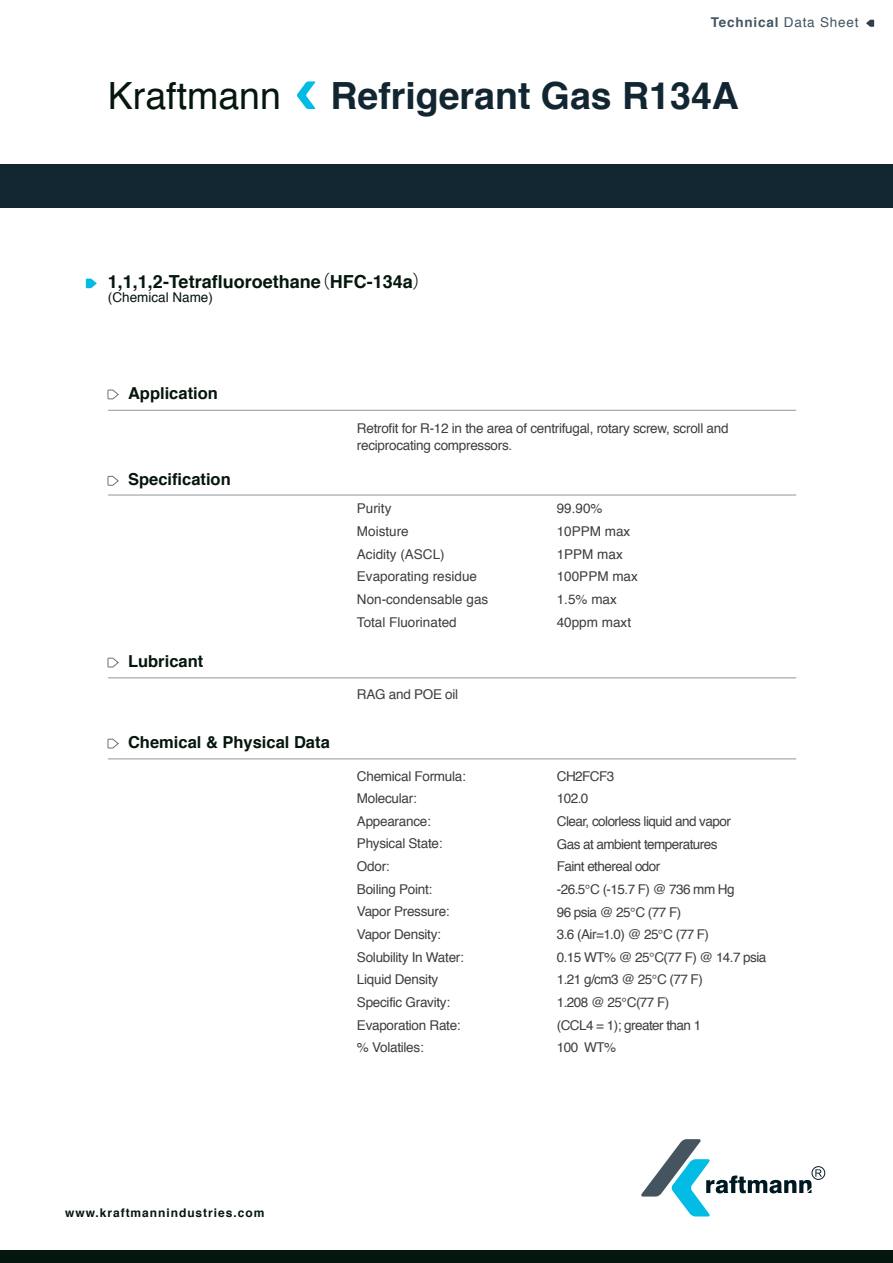
<style>
.page{position:relative;width:893px;height:1263px;background:#fff}
.page>*{position:absolute;margin:0;border:0;box-sizing:border-box;transform-origin:0 0}
.t1{font:700 37.5px "Helvetica";color:#122632}
.t2{font:37.5px "Helvetica";color:#05170c}
.t3{font:700 18px "Helvetica";color:#05170c}
.t4{font:700 16.5px "Helvetica";color:#05170c}
.t5{font:13.5px/22.6px "Helvetica";letter-spacing:-.02em;color:#3e3e3f}
.t6{font:13.5px/22.6px "Helvetica";letter-spacing:-.04em;color:#3e3e3f}
.t7{font:13.5px/22.6px "Helvetica";color:#3e3e3f}
.t8{font:700 13.5px "Helvetica";letter-spacing:.06em;color:#425662}
.t9{font:13.5px "Helvetica";color:#05170c}
.t10{font:700 12px "Helvetica";letter-spacing:.08em;color:#05170c}
.s1{font-weight:400}
.s2{font-family:"Koz Go Pro";font-weight:400}
</style>
<div class="page">
<svg style="left:641px;top:1139px;width:184px;height:77px"></svg>
<hr style="left:108px;top:678px;width:688px;height:1px;background:#939598">
<hr style="left:108px;top:410px;width:688px;height:1px;background:#939598">
<hr style="left:108px;top:495px;width:688px;height:1px;background:#939598">
<svg style="left:86px;top:279px;width:11px;height:9px"></svg>
<svg style="left:107px;top:389px;width:12px;height:11px"></svg>
<svg style="left:107px;top:475px;width:12px;height:11px"></svg>
<svg style="left:107px;top:657px;width:12px;height:11px"></svg>
<hr style="left:108px;top:759px;width:688px;height:1px;background:#939598">
<svg style="left:107px;top:738px;width:12px;height:11px"></svg>
<div style="left:0;top:1250px;width:893px;height:13px;background:#05170c"></div>
<svg style="left:297px;top:81px;width:19px;height:28px"></svg>
<div style="left:0;top:164px;width:893px;height:44px;background:#122632"></div>
<svg style="left:866px;top:20px;width:8px;height:7px"></svg>
<p class="t8" style="left:711px;top:11px;width:149px">Technical <span class="s1">Data Sheet</span></p>
<h1 class="t2" style="left:108px;top:67px;width:174px">Kraftmann</h1>
<h1 class="t1" style="left:330px;top:65px;width:410px">Refrigerant Gas R134A</h1>
<h2 class="t3" style="left:108px;top:267px;width:324px">1,1,1,2-Tetrafluoroethane<span class="s2">（</span>HFC-134a<span class="s2">）</span></h2>
<p class="t9" style="left:108px;top:287px;width:107px">(Chemical Name)</p>
<p class="t4" style="left:128px;top:380px;width:91px">Application</p>
<p class="t4" style="left:128px;top:466px;width:104px">Specification</p>
<p class="t4" style="left:128px;top:648px;width:77px">Lubricant</p>
<p class="t4" style="left:128px;top:729px;width:203px">Chemical &amp; Physical Data</p>
<p class="t5" style="left:357px;top:421px;width:373px;line-height:16.6px">Retrofit for R-12 in the area of centrifugal, rotary screw, scroll and reciprocating compressors.</p>
<p class="t7" style="left:357px;top:498px;width:133px">Purity<br>Moisture<br>Acidity (ASCL)<br>Evaporating residue<br>Non-condensable gas<br>Total Fluorinated</p>
<p class="t7" style="left:557px;top:498px;width:83px">99.90%<br>10PPM max<br>1PPM max<br>100PPM max<br>1.5% max<br>40ppm maxt</p>
<p class="t5" style="left:357px;top:684px;width:103px">RAG and POE oil</p>
<p class="t5" style="left:357px;top:765px;width:110px">Chemical Formula:<br>Molecular:<br>Appearance:<br>Physical State:<br>Odor:<br>Boiling Point:<br>Vapor Pressure:<br>Vapor Density:<br>Solubility In Water:<br>Liquid Density<br>Specific Gravity:<br>Evaporation Rate: % Volatiles:</p>
<p class="t6" style="left:557px;top:765px;width:211px">CH2FCF3<br>102.0<br>Clear, colorless liquid and vapor<br>Gas at ambient temperatures<br>Faint ethereal odor<br>-26.5℃ (-15.7 F) @ 736 mm Hg<br>96 psia @ 25℃ (77 F)<br>3.6 (Air=1.0) @ 25℃ (77 F)<br>0.15 WT% @ 25℃(77 F) @ 14.7 psia<br>1.21 g/cm3 @ 25℃ (77 F)<br>1.208 @ 25℃(77 F)<br>(CCL4 = 1); greater than 1<br>100 WT%</p>
<p class="t10" style="left:65px;top:1202px;width:201px">www.kraftmannindustries.com</p>
</div>
